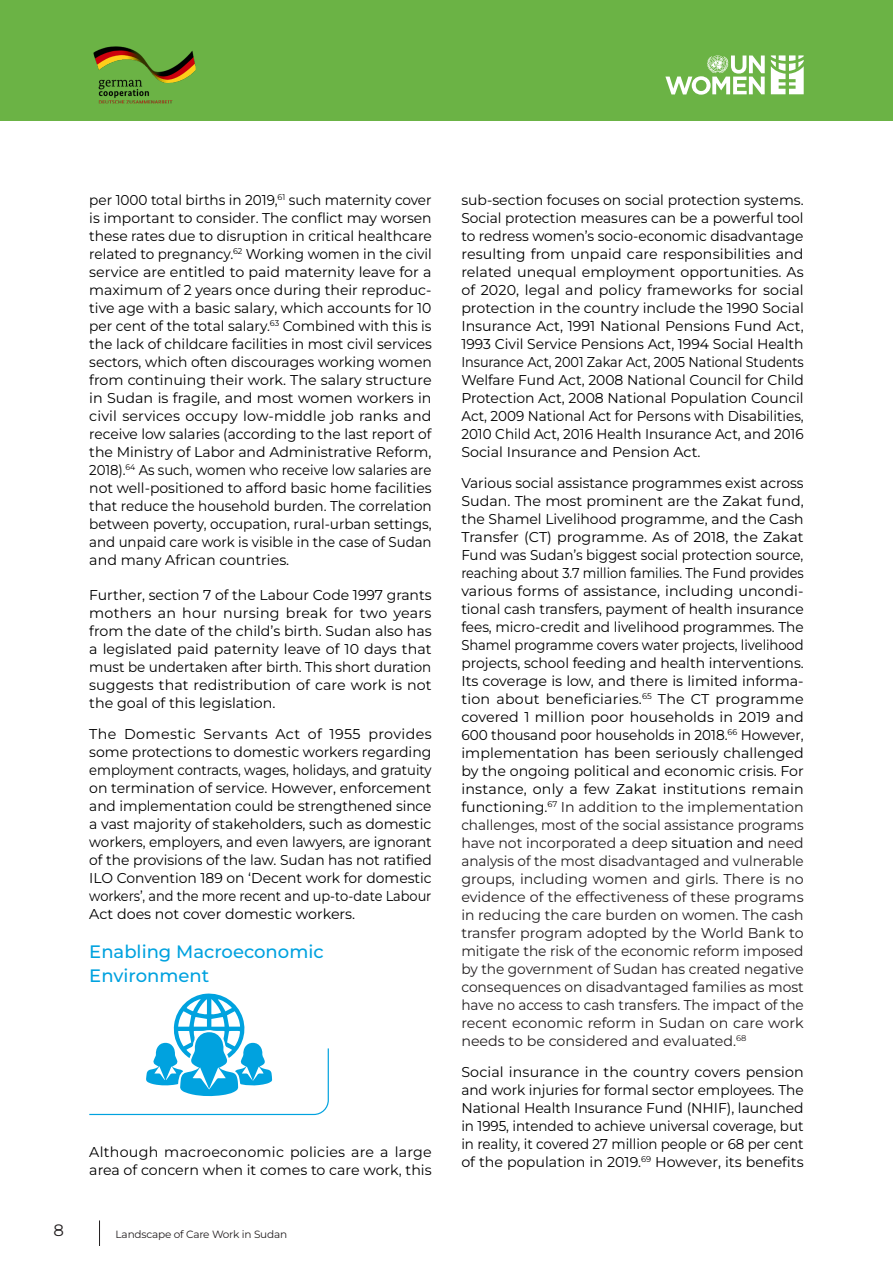
<style>
.page{position:relative;width:893px;height:1263px;background:#fff}
.page>*{position:absolute;margin:0;border:0;box-sizing:border-box;transform-origin:0 0}
.Normal1{font:500 18px/24px "Montserrat";color:#00a2df}
.t1{font:16.5px "Montserrat";color:#231f20}
.Normal1-2{font:14.25px/18px "Montserrat";color:#000;text-align:justify}
.Normal1-3{font:14.25px/18px "Montserrat";color:#000;text-align:justify;scale:.96 1}
.t2{font:10.5px "Montserrat";letter-spacing:-.02em;color:#231f20}
.s1{color:#231f20}
</style>
<div class="page">
<div style="left:0;top:0;width:893px;height:121px;background:#6bb345"></div>
<svg style="left:99px;top:1220px;width:1px;height:26px"></svg>
<svg style="left:665px;top:55px;width:100px;height:40px"></svg>
<svg style="left:771px;top:55px;width:33px;height:39px"></svg>
<img style="left:93px;top:46px;width:103px;height:57px">
<svg style="left:89px;top:993px;width:240px;height:123px"></svg>
<p class="Normal1-3" style="left:89px;top:191px;width:358px">per 1000 total births in 2019,<sup>61</sup> such maternity cover is important to consider. The conflict may worsen these rates due to disruption in critical healthcare related to pregnancy.<sup>62</sup> Working women in the civil service are entitled to paid maternity leave for a maximum of 2 years once during their reproduc&shy;tive age with a basic salary, which accounts for 10 per cent of the total salary.<sup>63</sup> Combined with this is the lack of childcare facilities in most civil services sectors, which often discourages working women from continuing their work. The salary structure in Sudan is fragile, and most women workers in civil services occupy low-middle job ranks and receive low salaries (according to the last report of the Ministry of Labor and Administrative Reform, 2018).<sup>64</sup> As such, women who receive low salaries are not well-positioned to afford basic home facilities that reduce the household burden. The correlation between poverty, occupation, rural-urban settings, and unpaid care work is visible in the case of Sudan and many African countries.</p>
<p class="Normal1-2" style="left:89px;top:586px;width:344px">Further, section 7 of the Labour Code 1997 grants mothers an hour nursing break for two years from the date of the child’s birth. Sudan also has a legislated paid paternity leave of 10 days that must be undertaken after birth. This short duration suggests that redistribution of care work is not the goal of this legislation.</p>
<p class="Normal1-2" style="left:89px;top:724px;width:344px">The Domestic Servants Act of 1955 provides some protections to domestic workers regarding employment contracts, wages, holidays, and gratuity on termination of service. However, enforcement and implementation could be strengthened since a vast majority of stakeholders, such as domestic workers, employers, and even lawyers, are ignorant of the provisions of the law. Sudan has not ratified ILO Convention 189 on ‘Decent work for domestic workers’, and the more recent and up-to-date Labour Act does not cover domestic workers.</p>
<p class="Normal1" style="left:89px;top:939px;width:236px">Enabling Macroeconomic<br>Environment</p>
<p class="Normal1-2" style="left:89px;top:1142px;width:344px">Although macroeconomic policies are a large area of concern when it comes to care work, this</p>
<p class="t1" style="left:53px;top:1219px;width:12px">8</p>
<p class="t2" style="left:116px;top:1227px;width:173px">Landscape of Care Work in Sudan</p>
<p class="Normal1-2" style="left:461px;top:191px;width:344px">sub-section focuses on social protection systems.<br>Social protection measures can be a powerful tool to redress women’s socio-economic disadvantage resulting from unpaid care responsibilities and related unequal employment opportunities. As of 2020, legal and policy frameworks for social protection in the country include the 1990 Social Insurance Act, 1991 National Pensions Fund Act, 1993 Civil Service Pensions Act, 1994 Social Health Insurance Act, 2001 Zakar Act, 2005 National Students Welfare Fund Act, 2008 National Council for Child Protection Act, 2008 National Population Council Act, 2009 National Act for Persons with Disabilities, 2010 Child Act, 2016 Health Insurance Act, and 2016<br>Social Insurance and Pension Act.</p>
<p class="Normal1-2" style="left:461px;top:473px;width:344px">Various social assistance programmes exist across Sudan. The most prominent are the Zakat fund, the Shamel Livelihood programme, and the Cash Transfer (CT) programme. As of 2018, the Zakat Fund was Sudan’s biggest social protection source, reaching about 3.7 million families. The Fund provides various forms of assistance, including uncondi&shy;tional cash transfers, payment of health insurance fees, micro-credit and livelihood programmes. The Shamel programme covers water projects, livelihood projects, school feeding and health interventions.<br>Its coverage is low, and there is limited informa&shy;tion about beneficiaries.<sup>65</sup> The CT programme covered 1 million poor households in 2019 and 600 thousand poor households in 2018.<sup>66</sup> However, implementation has been seriously challenged by the ongoing political and economic crisis. For instance, only a few Zakat institutions remain functioning.<sup>67</sup> <span class="s1">In addition to the implementation challenges, most of the social assistance programs have not incorporated a deep</span> situation and <span class="s1">need analysis of the most disadvantaged and vulnerable groups, including women and girls. There is no evidence of the effectiveness of these programs in reducing the care burden on women. The cash transfer program adopted by the World Bank to mitigate the risk of the economic reform imposed by the government of Sudan has created negative consequences on disadvantaged families as most have no access to cash transfers. The impact of the recent economic reform in Sudan on care work needs to be considered and evaluated.</span><sup>68</sup></p>
<p class="Normal1-2" style="left:461px;top:1062px;width:344px">Social insurance in the country covers pension and work injuries for formal sector employees. The National Health Insurance Fund (NHIF), launched in 1995, intended to achieve universal coverage, but in reality, it covered 27 million people or 68 per cent of the population in 2019.<sup>69</sup> However, its benefits</p>
</div>
